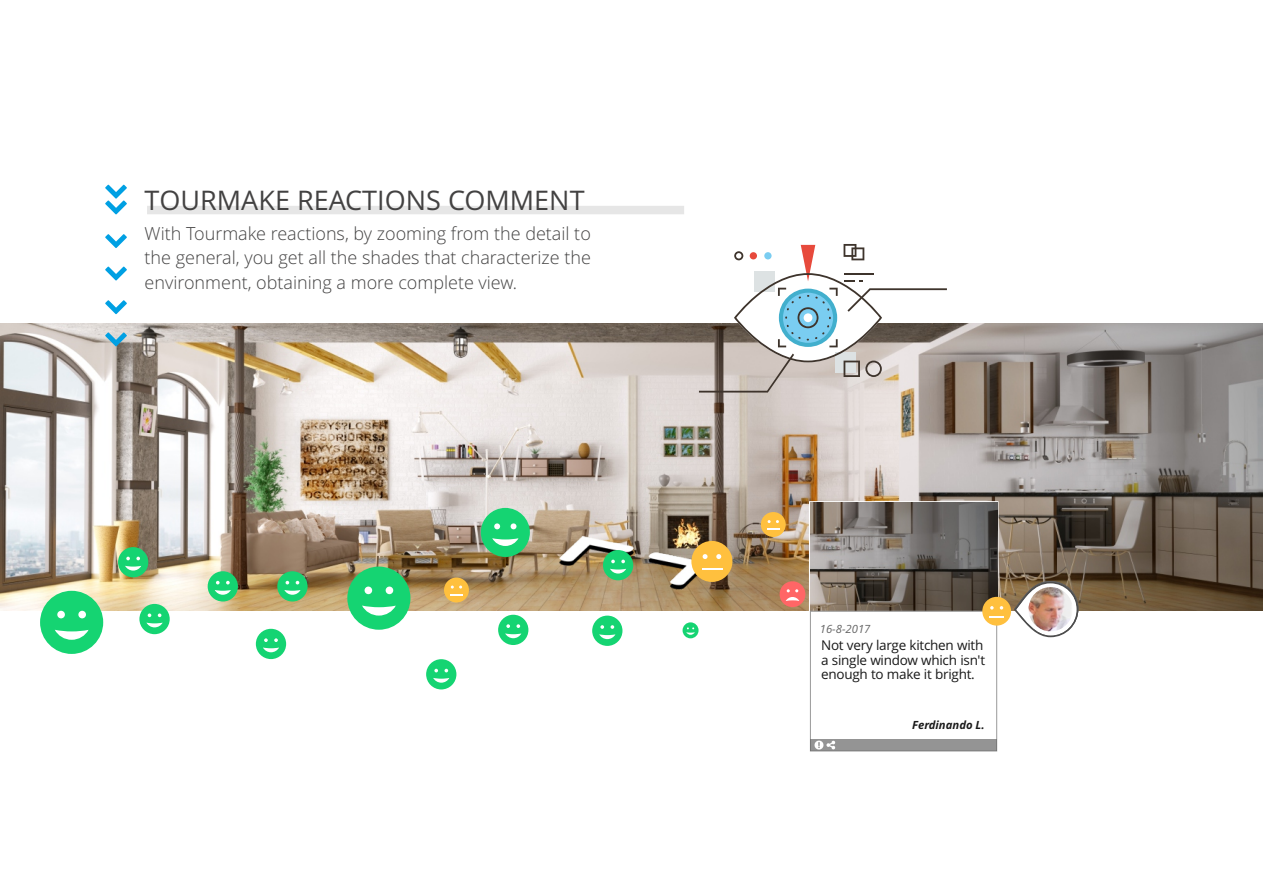
<style>
.page{position:relative;width:1263px;height:893px;background:#fff}
.page>*{position:absolute;margin:0;border:0;box-sizing:border-box;transform-origin:0 0}
.t1{font:27px "Open Sans";color:#434242}
.t2{font:300 18px/24.5px "Open Sans";color:#434242;text-align:justify}
.t3{font:13.5px/14.7px "Open Sans";letter-spacing:-.02em;color:#1a1a1a}
.t4{font:italic 700 11.25px "Open Sans";color:#1a1a1a}
.t5{font:italic 11.25px "Open Sans";color:#666}
</style>
<div class="page">
<div style="left:147px;top:206px;width:537px;height:8px;background:#e6e6e6"></div>
<img style="left:0;top:324px;width:1263px;height:287px">
<svg style="left:105px;top:234px;width:22px;height:14px"></svg>
<svg style="left:105px;top:267px;width:22px;height:13px"></svg>
<svg style="left:105px;top:300px;width:22px;height:14px"></svg>
<svg style="left:105px;top:185px;width:22px;height:29px"></svg>
<svg style="left:699px;top:244px;width:248px;height:149px"></svg>
<svg style="left:809px;top:501px;width:189px;height:251px"></svg>
<svg style="left:1014px;top:581px;width:64px;height:56px"></svg>
<img style="left:1028px;top:587px;width:45px;height:44px;border-radius:50%">
<img style="left:811px;top:503px;width:186px;height:103px">
<div style="left:982px;top:597px;width:29px;height:29px;background:#ffc03e;border-radius:50%"></div>
<svg style="left:810px;top:606px;width:194px;height:145px"></svg>
<svg style="left:105px;top:332px;width:22px;height:14px"></svg>
<img style="left:548px;top:465px;width:167px;height:137px">
<div style="left:780px;top:581px;width:25px;height:26px;background:#f66;border-radius:50%"></div>
<svg style="left:786px;top:589px;width:13px;height:12px"></svg>
<div style="left:761px;top:512px;width:25px;height:25px;background:#ffc03e;border-radius:50%"></div>
<svg style="left:768px;top:520px;width:11px;height:3px"></svg>
<svg style="left:767px;top:529px;width:13px;height:1px"></svg>
<div style="left:691px;top:541px;width:41px;height:41px;background:#ffc03e;border-radius:50%"></div>
<svg style="left:703px;top:554px;width:4px;height:5px"></svg>
<svg style="left:716px;top:554px;width:5px;height:5px"></svg>
<hr style="left:702px;top:568px;width:20px;height:2px;background:#fff">
<div style="left:444px;top:577px;width:25px;height:25px;background:#ffc03e;border-radius:50%"></div>
<svg style="left:450px;top:586px;width:13px;height:9px"></svg>
<svg style="left:682px;top:622px;width:16px;height:16px"></svg>
<svg style="left:686px;top:627px;width:9px;height:8px"></svg>
<div style="left:592px;top:616px;width:30px;height:30px;background:#15d472;border-radius:50%"></div>
<svg style="left:599px;top:625px;width:16px;height:14px"></svg>
<div style="left:603px;top:550px;width:30px;height:30px;background:#15d472;border-radius:50%"></div>
<svg style="left:610px;top:569px;width:16px;height:4px"></svg>
<svg style="left:611px;top:560px;width:4px;height:3px"></svg>
<svg style="left:621px;top:560px;width:4px;height:3px"></svg>
<div style="left:498px;top:615px;width:30px;height:30px;background:#15d472;border-radius:50%"></div>
<svg style="left:505px;top:624px;width:16px;height:14px"></svg>
<div style="left:426px;top:659px;width:30px;height:30px;background:#15d472;border-radius:50%"></div>
<svg style="left:433px;top:678px;width:16px;height:5px"></svg>
<svg style="left:434px;top:669px;width:4px;height:3px"></svg>
<svg style="left:444px;top:669px;width:4px;height:3px"></svg>
<div style="left:256px;top:629px;width:30px;height:30px;background:#15d472;border-radius:50%"></div>
<svg style="left:263px;top:638px;width:16px;height:14px"></svg>
<div style="left:277px;top:571px;width:31px;height:30px;background:#15d472;border-radius:50%"></div>
<svg style="left:284px;top:590px;width:17px;height:5px"></svg>
<div style="left:208px;top:571px;width:30px;height:30px;background:#15d472;border-radius:50%"></div>
<svg style="left:215px;top:590px;width:16px;height:5px"></svg>
<svg style="left:216px;top:581px;width:4px;height:3px"></svg>
<svg style="left:226px;top:581px;width:4px;height:3px"></svg>
<div style="left:139px;top:604px;width:31px;height:30px;background:#15d472;border-radius:50%"></div>
<svg style="left:146px;top:623px;width:17px;height:4px"></svg>
<svg style="left:148px;top:613px;width:3px;height:4px"></svg>
<svg style="left:158px;top:613px;width:3px;height:4px"></svg>
<div style="left:118px;top:547px;width:30px;height:30px;background:#15d472;border-radius:50%"></div>
<svg style="left:125px;top:566px;width:16px;height:5px"></svg>
<svg style="left:126px;top:557px;width:4px;height:3px"></svg>
<svg style="left:136px;top:557px;width:4px;height:3px"></svg>
<div style="left:40px;top:591px;width:63px;height:63px;background:#15d472;border-radius:50%"></div>
<svg style="left:55px;top:630px;width:34px;height:10px"></svg>
<div style="left:57px;top:611px;width:8px;height:7px;background:#fff;border-radius:50%"></div>
<div style="left:78px;top:611px;width:8px;height:7px;background:#fff;border-radius:50%"></div>
<div style="left:347px;top:567px;width:63px;height:63px;background:#15d472;border-radius:50%"></div>
<svg style="left:362px;top:606px;width:34px;height:10px"></svg>
<div style="left:365px;top:587px;width:7px;height:7px;background:#fff;border-radius:50%"></div>
<div style="left:386px;top:587px;width:7px;height:7px;background:#fff;border-radius:50%"></div>
<div style="left:481px;top:508px;width:49px;height:49px;background:#15d472;border-radius:50%"></div>
<svg style="left:492px;top:538px;width:26px;height:8px"></svg>
<svg style="left:494px;top:523px;width:6px;height:6px"></svg>
<svg style="left:511px;top:523px;width:5px;height:6px"></svg>
<h1 class="t1" style="left:145px;top:189px;width:441px">TOURMAKE REACTIONS COMMENT</h1>
<p class="t2" style="left:145px;top:223px;width:448px">With Tourmake reactions, by zooming from the detail to the general, you get all the shades that characterize the environment, obtaining a more complete view.</p>
<p class="t5" style="left:820px;top:625px;width:52px">16-8-2017</p>
<p class="t3" style="left:821px;top:639px;width:165px">Not very large kitchen with a single window which isn't enough to make it bright.</p>
<p class="t4" style="left:912px;top:720px;width:74px">Ferdinando L.</p>
</div>
